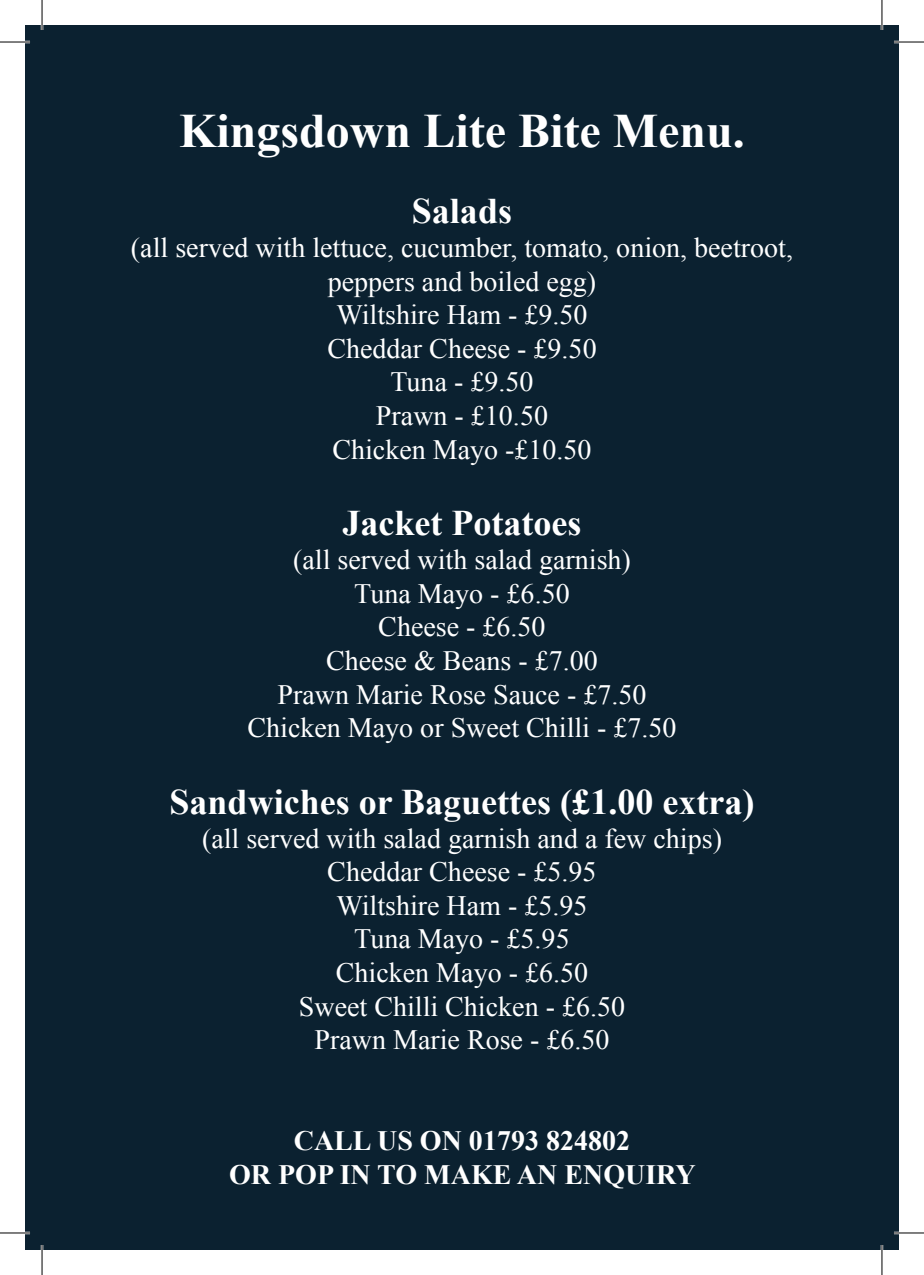
<style>
.page{position:relative;width:924px;height:1275px;background:#fff}
.page>*{position:absolute;margin:0;border:0;box-sizing:border-box;transform-origin:0 0}
.t1{font:700 48px "Times New Roman";color:#fff}
.t2{font:700 36px "Times New Roman";color:#fff}
.t3{font:28px/33.6px "Times New Roman";color:#fff;text-align:center}
.t4{font:700 28px/33.6px "Times New Roman";color:#fff;text-align:center}
</style>
<div class="page">
<div style="left:25px;top:25px;width:873px;height:1225px;background:#0b2130"></div>
<hr style="left:0;top:41px;width:30px;height:2px;background:#fff">
<hr style="left:893px;top:41px;width:30px;height:2px;background:#fff">
<hr style="left:0;top:1231px;width:30px;height:3px;background:#fff">
<hr style="left:893px;top:1231px;width:30px;height:3px;background:#fff">
<hr style="left:41px;top:0;width:2px;height:30px;background:#fff">
<hr style="left:41px;top:1245px;width:2px;height:30px;background:#fff">
<hr style="left:880px;top:0;width:2px;height:30px;background:#fff">
<hr style="left:880px;top:1245px;width:2px;height:30px;background:#fff">
<hr style="left:0;top:42px;width:30px;height:1px;background:#000">
<hr style="left:893px;top:42px;width:30px;height:1px;background:#000">
<hr style="left:0;top:1232px;width:30px;height:1px;background:#000">
<hr style="left:893px;top:1232px;width:30px;height:1px;background:#000">
<hr style="left:42px;top:0;width:1px;height:30px;background:#000">
<hr style="left:42px;top:1245px;width:1px;height:30px;background:#000">
<hr style="left:881px;top:0;width:1px;height:30px;background:#000">
<hr style="left:881px;top:1245px;width:1px;height:30px;background:#000">
<h1 class="t1" style="left:179px;top:97px;width:567px">Kingsdown Lite Bite Menu.</h1>
<p class="t2" style="left:412px;top:186px;width:102px">Salads</p>
<p class="t3" style="left:131px;top:230px;width:663px">(all served with lettuce, cucumber, tomato, onion, beetroot, peppers and boiled egg)<br>Wiltshire Ham - £9.50<br>Cheddar Cheese - £9.50<br>Tuna - £9.50<br>Prawn - £10.50<br>Chicken Mayo -£10.50</p>
<p class="t2" style="left:342px;top:498px;width:240px">Jacket Potatoes</p>
<p class="t3" style="left:247px;top:542px;width:430px">(all served with salad garnish)<br>Tuna Mayo - £6.50<br>Cheese - £6.50<br>Cheese &amp; Beans - £7.00<br>Prawn Marie Rose Sauce - £7.50<br>Chicken Mayo or Sweet Chilli - £7.50</p>
<p class="t2" style="left:169px;top:777px;width:586px">Sandwiches or Baguettes (£1.00 extra)</p>
<p class="t3" style="left:202px;top:821px;width:521px">(all served with salad garnish and a few chips)<br>Cheddar Cheese - £5.95<br>Wiltshire Ham - £5.95<br>Tuna Mayo - £5.95<br>Chicken Mayo - £6.50<br>Sweet Chilli Chicken - £6.50<br>Prawn Marie Rose - £6.50</p>
<p class="t4" style="left:229px;top:1123px;width:468px">CALL US ON 01793 824802<br>OR POP IN TO MAKE AN ENQUIRY</p>
</div>
